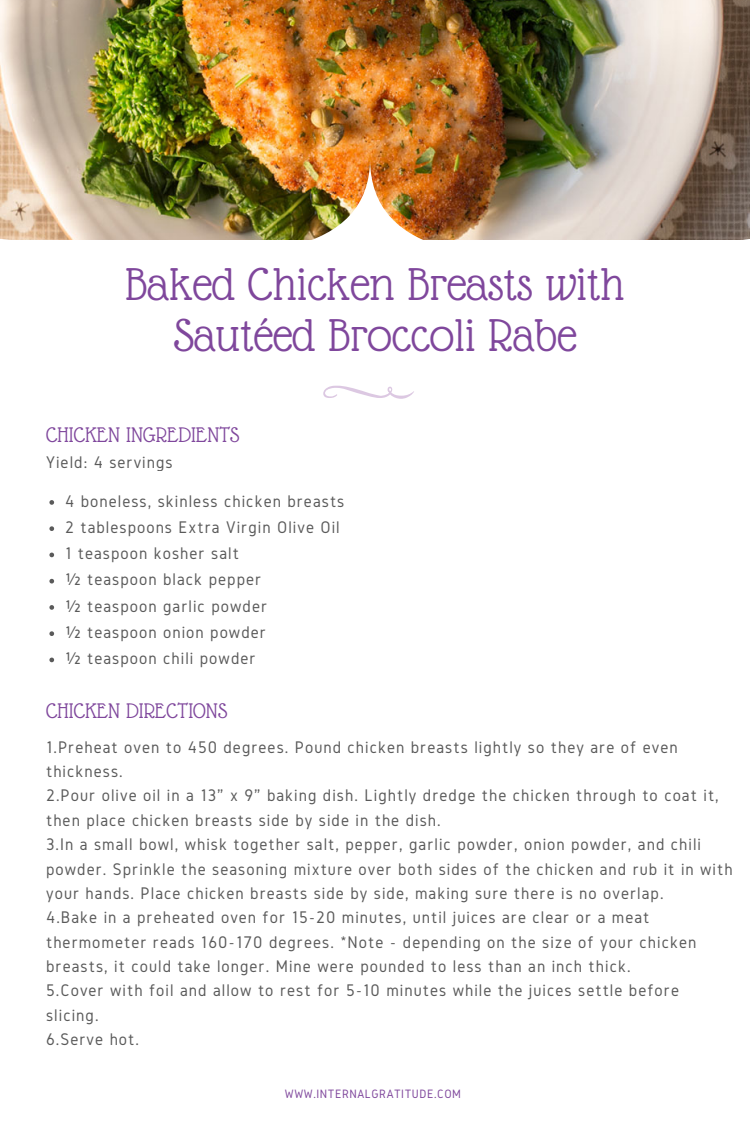
<style>
.page{position:relative;width:750px;height:1125px;background:#fff}
.page>*{position:absolute;margin:0;border:0;box-sizing:border-box;transform-origin:0 0}
.t1{font:50px/50.6px "Glass Antiqua";color:#7f479c;text-align:center}
.t2{font:23px "Glass Antiqua";color:#7f479c}
.t3{font:17.5px/24.4px "Gidole";letter-spacing:.06em;color:#000}
.t4{font:12.62px "Gidole";letter-spacing:.045em;color:#7f479c}
</style>
<div class="page">
<img style="left:0;top:0;width:750px;height:158px">
<svg style="left:0;top:158px;width:750px;height:505px"></svg>
<svg style="left:323px;top:386px;width:91px;height:13px"></svg>
<svg style="left:49px;top:500px;width:5px;height:5px"></svg>
<svg style="left:49px;top:526px;width:5px;height:5px"></svg>
<svg style="left:49px;top:553px;width:5px;height:4px"></svg>
<svg style="left:49px;top:579px;width:5px;height:5px"></svg>
<svg style="left:49px;top:605px;width:5px;height:5px"></svg>
<svg style="left:49px;top:631px;width:5px;height:5px"></svg>
<svg style="left:49px;top:658px;width:5px;height:4px"></svg>
<p class="t1" style="left:125px;top:259px;width:501px">Baked Chicken Breasts with<br>Sautéed Broccoli Rabe</p>
<p class="t2" style="left:46px;top:423px;width:195px">CHICKEN INGREDIENTS</p>
<p class="t3" style="left:46px;top:449px;width:128px">Yield: 4 servings</p>
<p class="t3" style="left:65px;top:487px;width:281px;line-height:26.2px">4 boneless, skinless chicken breasts<br>2 tablespoons Extra Virgin Olive Oil<br>1 teaspoon kosher salt<br>½ teaspoon black pepper<br>½ teaspoon garlic powder<br>½ teaspoon onion powder<br>½ teaspoon chili powder</p>
<p class="t2" style="left:46px;top:698px;width:183px">CHICKEN DIRECTIONS</p>
<p class="t3" style="left:46px;top:734px;width:688px">1.Preheat oven to 450 degrees. Pound chicken breasts lightly so they are of even thickness.<br>2.Pour olive oil in a 13" x 9" baking dish. Lightly dredge the chicken through to coat it, then place chicken breasts side by side in the dish.<br>3.In a small bowl, whisk together salt, pepper, garlic powder, onion powder, and chili powder. Sprinkle the seasoning mixture over both sides of the chicken and rub it in with your hands. Place chicken breasts side by side, making sure there is no overlap.<br>4.Bake in a preheated oven for 15-20 minutes, until juices are clear or a meat thermometer reads 160-170 degrees. *Note - depending on the size of your chicken breasts, it could take longer. Mine were pounded to less than an inch thick.<br>5.Cover with foil and allow to rest for 5-10 minutes while the juices settle before slicing.<br>6.Serve hot.</p>
<p class="t4" style="left:285px;top:1087px;width:178px">WWW.INTERNALGRATITUDE.COM</p>
</div>
